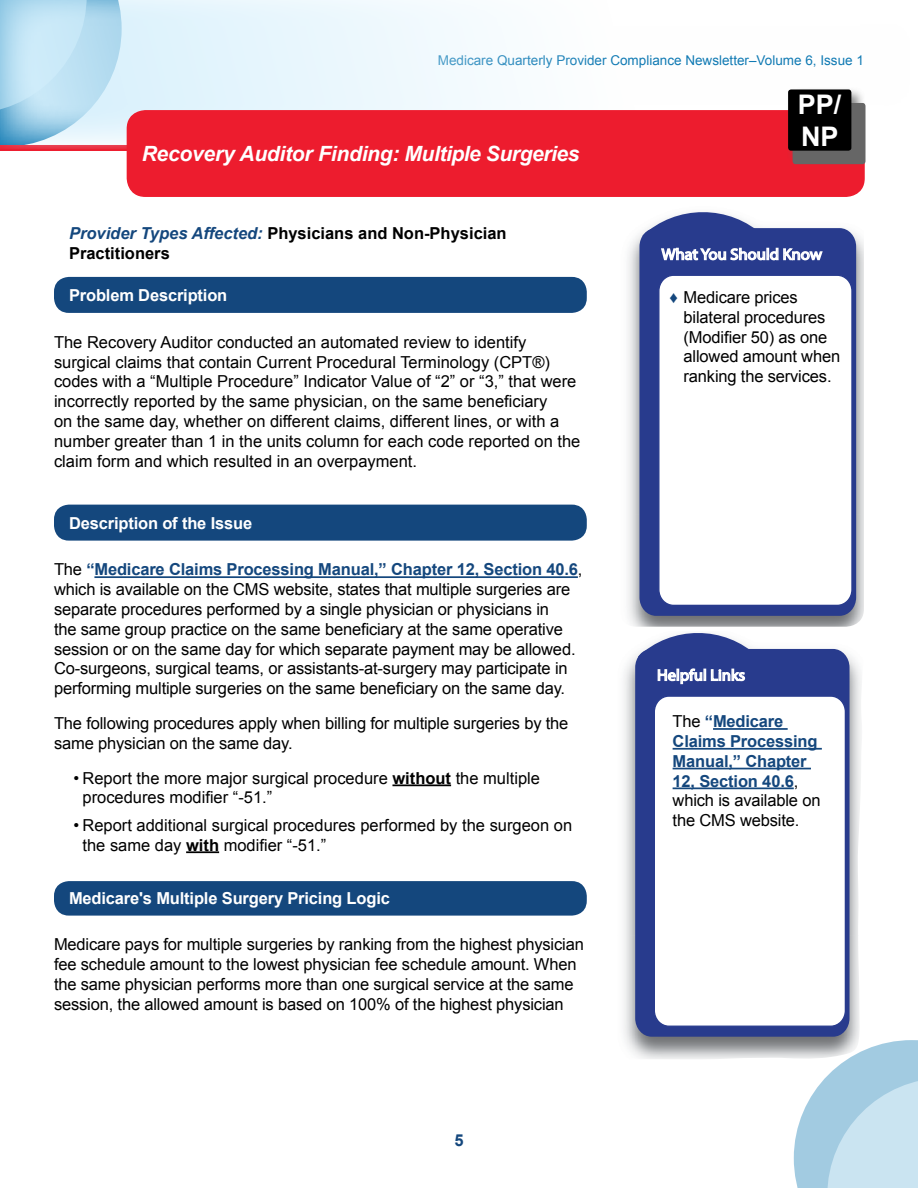
<style>
.page{position:relative;width:918px;height:1188px;background:#fff}
.page>*{position:absolute;margin:0;border:0;box-sizing:border-box;transform-origin:0 0}
.t1{font:700 27px/32.4px "Arial";color:#fff}
.t2{font:italic 700 21px "Arial";letter-spacing:-.01em;color:#fff}
.TEXT{font:16.5px/19.8px "Arial";letter-spacing:-.01em;color:#000}
.TEXT-2{font:700 16.5px/19.8px "Arial";letter-spacing:-.01em;color:#14477d}
.t3{font:700 16.5px "Arial";letter-spacing:-.01em;color:#fff}
.TEXT-3{font:700 16.5px/19.8px "Arial";color:#000}
.t4{font:13.5px "Arial";color:#117ab3}
.s1{font-style:italic;color:#14477d}
.s2{font-weight:400;color:#000}
.s3{font-weight:700}
.s4{color:#14477d}
</style>
<div class="page">
<hr style="left:94px;top:576px;width:484px;height:2px;background:#14477d">
<hr style="left:392px;top:784px;width:59px;height:2px;background:#000">
<hr style="left:186px;top:851px;width:33px;height:2px;background:#000">
<div style="left:54px;top:277px;width:533px;height:36px;background:#14477d;border-radius:15px"></div>
<div style="left:54px;top:505px;width:533px;height:36px;background:#14477d;border-radius:15px"></div>
<div style="left:54px;top:881px;width:533px;height:35px;background:#14477d;border-radius:15px"></div>
<img style="left:628px;top:235px;width:236px;height:392px">
<svg style="left:639px;top:228px;width:217px;height:388px;background:#2f418f"></svg>
<svg style="left:642px;top:204px;width:122px;height:54px"></svg>
<svg style="left:658px;top:275px;width:195px;height:331px"></svg>
<img style="left:624px;top:648px;width:237px;height:287px">
<img style="left:624px;top:935px;width:235px;height:124px">
<svg style="left:635px;top:649px;width:215px;height:388px;background:#2d3f8e"></svg>
<svg style="left:654px;top:695px;width:192px;height:332px"></svg>
<hr style="left:713px;top:728px;width:75px;height:2px;background:#14477d">
<hr style="left:673px;top:748px;width:149px;height:2px;background:#14477d">
<hr style="left:673px;top:768px;width:138px;height:1px;background:#14477d">
<hr style="left:673px;top:787px;width:121px;height:2px;background:#14477d">
<svg style="left:794px;top:1040px;width:124px;height:148px;background:#bdd9e8"></svg>
<svg style="left:0;top:0;width:492px;height:151px;fill:#e5f5fd"></svg>
<div style="left:127px;top:111px;width:737px;height:85px;background:#ed1c2e;border-radius:18px"></div>
<div style="left:127px;top:110px;width:738px;height:87px;border:2px solid #ed1c2e;border-radius:18px"></div>
<div style="left:785px;top:87px;width:81px;height:78px;background:#666;opacity:.75"></div>
<div style="left:788px;top:89px;width:63px;height:62px;background:#000;border-radius:3px"></div>
<svg style="left:660px;top:216px;width:164px;height:80px"></svg>
<svg style="left:638px;top:633px;width:120px;height:84px"></svg>
<p class="t4" style="left:438px;top:51px;width:428px">Medicare Quarterly Provider Compliance Newsletter–Volume 6, Issue 1</p>
<h2 class="t2" style="left:142px;top:140px;width:439px">Recovery Auditor Finding: Multiple Surgeries</h2>
<p class="TEXT-3" style="left:69px;top:224px;width:439px"><span class="s1">Provider Types Affected:</span> Physicians and Non-Physician<br>Practitioners</p>
<p class="t3" style="left:69px;top:284px;width:160px">Problem Description</p>
<p class="TEXT" style="left:54px;top:332px;width:528px">The Recovery Auditor conducted an automated review to identify surgical claims that contain Current Procedural Terminology (CPT®) codes with a “Multiple Procedure” Indicator Value of “2” or “3,” that were incorrectly reported by the same physician, on the same beneficiary<br>on the same day, whether on different claims, different lines, or with a number greater than 1 in the units column for each code reported on the claim form and which resulted in an overpayment.</p>
<p class="t3" style="left:69px;top:512px;width:185px">Description of the Issue</p>
<p class="TEXT-2" style="left:54px;top:560px;width:530px"><span class="s2">The</span> “Medicare Claims Processing Manual,” Chapter 12, Section 40.6<span class="s2">,</span></p>
<p class="TEXT" style="left:54px;top:580px;width:523px">which is available on the CMS website, states that multiple surgeries are separate procedures performed by a single physician or physicians in the same group practice on the same beneficiary at the same operative session or on the same day for which separate payment may be allowed.<br>Co-surgeons, surgical teams, or assistants-at-surgery may participate in performing multiple surgeries on the same beneficiary on the same day.</p>
<p class="TEXT" style="left:54px;top:713px;width:516px">The following procedures apply when billing for multiple surgeries by the same physician on the same day.</p>
<p class="TEXT" style="left:82px;top:768px;width:459px;text-indent:-9px">• Report the more major surgical procedure <span class="s3">without</span> the multiple procedures modifier “-51.”</p>
<p class="TEXT" style="left:82px;top:815px;width:491px;text-indent:-9px">• Report additional surgical procedures performed by the surgeon on the same day <span class="s3">with</span> modifier “-51.”</p>
<p class="t3" style="left:69px;top:888px;width:323px">Medicare's Multiple Surgery Pricing Logic</p>
<p class="TEXT" style="left:54px;top:935px;width:531px">Medicare pays for multiple surgeries by ranking from the highest physician fee schedule amount to the lowest physician fee schedule amount. When the same physician performs more than one surgical service at the same session, the allowed amount is based on 100% of the highest physician</p>
<p class="TEXT-2" style="left:454px;top:1131px;width:11px">5</p>
<p class="t1" style="left:798px;top:89px;width:45px">PP/<br>NP</p>
<p class="TEXT" style="left:684px;top:287px;width:158px;text-indent:-14px"><span class="s4">♦</span> Medicare prices bilateral procedures (Modifier 50) as one allowed amount when ranking the services.</p>
<p class="TEXT-2" style="left:673px;top:712px;width:112px"><span class="s2">The</span> “Medicare</p>
<p class="TEXT-2" style="left:673px;top:732px;width:150px">Claims Processing<br>Manual,” Chapter<br>12, Section 40.6<span class="s2">, which is available on the CMS website.</span></p>
</div>
